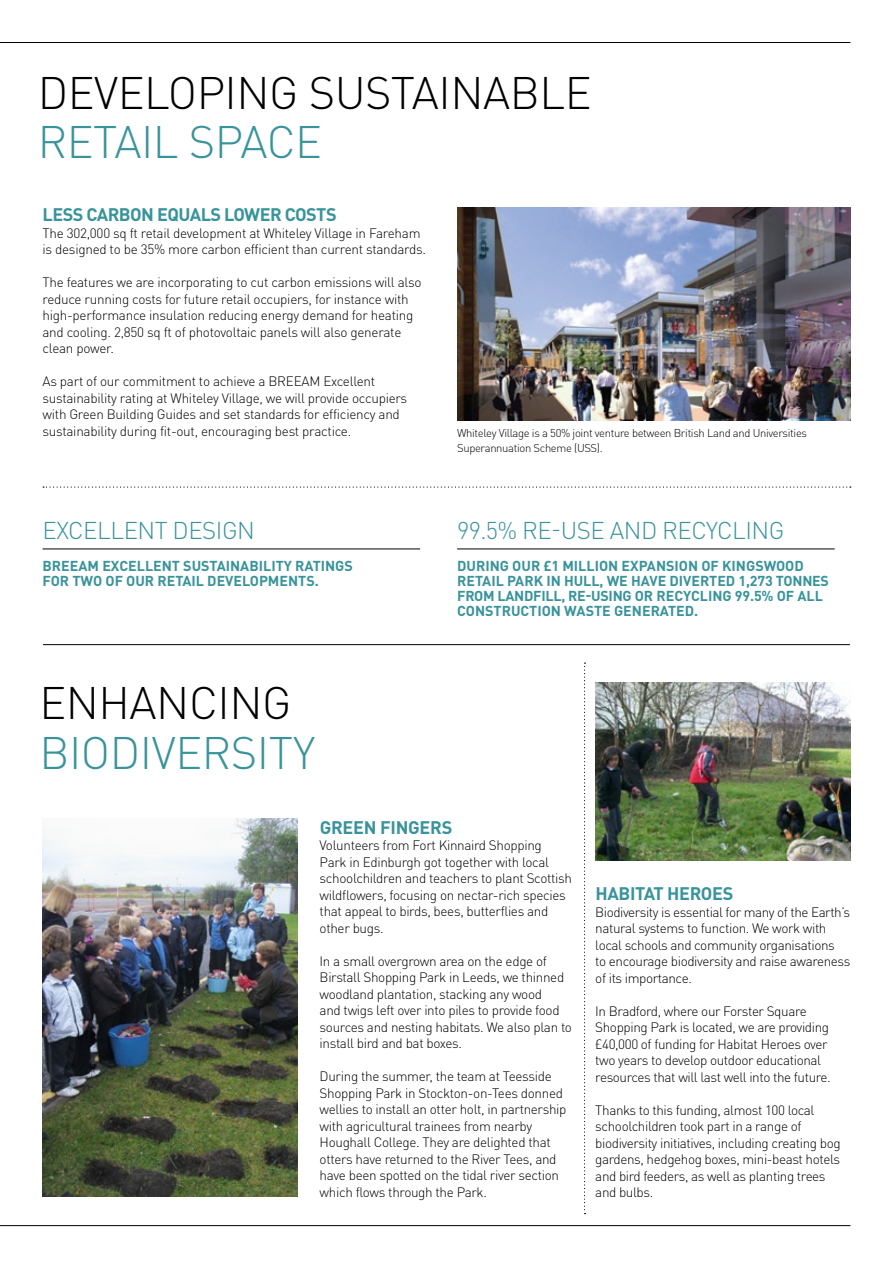
<style>
.page{position:relative;width:893px;height:1263px;background:#fff}
.page>*{position:absolute;margin:0;border:0;box-sizing:border-box;transform-origin:0 0}
.t1{font:300 45px "DIN Pro";letter-spacing:-.01em;color:#000}
.t2{font:300 45px "DIN Pro";letter-spacing:-.01em;color:#38939b}
.t3{font:300 24px "DIN Pro";letter-spacing:-.02em;color:#38939b}
.t4{font:700 18px "DIN Pro";letter-spacing:-.03em;color:#38939b}
.t5{font:700 14.25px "DIN Pro";color:#38939b}
.t6{font:300 13.5px/16.5px "DIN Pro";letter-spacing:-.025em;color:#000}
.t7{font:300 11.25px/15px "DIN Pro";letter-spacing:-.03em;color:#000}
</style>
<div class="page">
<hr style="left:0;top:42px;width:850px;height:1px;background:#000">
<hr style="left:0;top:1225px;width:850px;height:1px;background:#000">
<img style="left:457px;top:208px;width:393px;height:213px">
<hr style="left:43px;top:644px;width:807px;height:1px;background:#000">
<hr style="left:43px;top:548px;width:377px;height:1px;background:#000">
<svg style="left:584px;top:662px;width:1px;height:552px"></svg>
<img style="left:595px;top:682px;width:255px;height:179px">
<img style="left:43px;top:819px;width:255px;height:377px">
<hr style="left:457px;top:548px;width:378px;height:1px;background:#000">
<svg style="left:43px;top:486px;width:808px;height:2px"></svg>
<h1 class="t1" style="left:38px;top:58px;width:555px">DEVELOPING SUSTAINABLE</h1>
<h1 class="t2" style="left:38px;top:107px;width:286px">RETAIL SPACE</h1>
<h3 class="t4" style="left:43px;top:200px;width:296px">LESS CARBON EQUALS LOWER COSTS</h3>
<p class="t6" style="left:43px;top:223px;width:385px">The 302,000 sq ft retail development at Whiteley Village in Fareham is designed to be 35% more carbon efficient than current standards.</p>
<p class="t6" style="left:43px;top:273px;width:381px">The features we are incorporating to cut carbon emissions will also reduce running costs for future retail occupiers, for instance with high-performance insulation reducing energy demand for heating and cooling. 2,850 sq ft of photovoltaic panels will also generate clean power.</p>
<p class="t6" style="left:43px;top:372px;width:366px">As part of our commitment to achieve a BREEAM Excellent sustainability rating at Whiteley Village, we will provide occupiers with Green Building Guides and set standards for efficiency and sustainability during fit-out, encouraging best practice.</p>
<h2 class="t3" style="left:43px;top:512px;width:15px">excellent</h2>
<h2 class="t3" style="left:173px;top:512px;width:84px">DESIGN</h2>
<p class="t5" style="left:43px;top:554px;width:78px">BREEAM EXCELLENT</p>
<p class="t5" style="left:183px;top:554px;width:9px">SUSTAINABILITY</p>
<p class="t5" style="left:295px;top:554px;width:9px">RATINGS</p>
<p class="t5" style="left:43px;top:569px;width:10px">FOR</p>
<p class="t5" style="left:72px;top:569px;width:11px">TWO</p>
<p class="t5" style="left:105px;top:569px;width:31px">OF OUR</p>
<p class="t5" style="left:157px;top:569px;width:9px">RETAIL</p>
<p class="t5" style="left:207px;top:569px;width:10px">DEVELOPMENTS</p>
<p class="t5" style="left:315px;top:569px;width:6px">.</p>
<h1 class="t1" style="left:39px;top:668px;width:254px">ENHANCING</h1>
<h1 class="t2" style="left:39px;top:718px;width:277px">BIODIVERSITY</h1>
<p class="t7" style="left:457px;top:424px;width:351px">Whiteley Village is a 50% joint venture between British Land and Universities<br>Superannuation Scheme (USS).</p>
<h2 class="t3" style="left:457px;top:512px;width:329px">99.5% RE-USE AND RECYCLING</h2>
<p class="t5" style="left:457px;top:554px;width:19px">DURING</p>
<p class="t5" style="left:512px;top:554px;width:10px">OUR</p>
<p class="t5" style="left:543px;top:554px;width:28px">£1 MILLION</p>
<p class="t5" style="left:621px;top:554px;width:10px">EXPANSION</p>
<p class="t5" style="left:701px;top:554px;width:41px">OF KINGSWOOD</p>
<p class="t5" style="left:457px;top:569px;width:18px">RETAIL</p>
<p class="t5" style="left:507px;top:569px;width:19px">PARK</p>
<p class="t5" style="left:546px;top:569px;width:95px">IN HULL, WEHAVE</p>
<p class="t5" style="left:669px;top:569px;width:9px">DIVERTED</p>
<p class="t5" style="left:738px;top:569px;width:48px">1,273 TONNES</p>
<p class="t5" style="left:457px;top:584px;width:10px">FROM</p>
<p class="t5" style="left:497px;top:584px;width:9px">LANDFILL</p>
<p class="t5" style="left:561px;top:584px;width:39px">, RE-USING</p>
<p class="t5" style="left:635px;top:584px;width:31px">OR RECYCLING</p>
<p class="t5" style="left:735px;top:584px;width:72px">99.5% OF ALL</p>
<p class="t5" style="left:457px;top:599px;width:10px">CONSTRUCTION</p>
<p class="t5" style="left:564px;top:599px;width:11px">WASTE</p>
<p class="t5" style="left:614px;top:599px;width:10px">GENERATED</p>
<p class="t5" style="left:694px;top:599px;width:6px">.</p>
<h3 class="t4" style="left:320px;top:812px;width:134px">GREEN FINGERS</h3>
<p class="t6" style="left:320px;top:836px;width:254px">Volunteers from Fort Kinnaird Shopping Park in Edinburgh got together with local schoolchildren and teachers to plant Scottish wildflowers, focusing on nectar-rich species that appeal to birds, bees, butterflies and other bugs.</p>
<p class="t6" style="left:320px;top:952px;width:254px">In a small overgrown area on the edge of Birstall Shopping Park in Leeds, we thinned woodland plantation, stacking any wood<br>and twigs left over into piles to provide food sources and nesting habitats. We also plan to install bird and bat boxes.</p>
<p class="t6" style="left:320px;top:1067px;width:248px">During the summer, the team at Teesside Shopping Park in Stockton-on-Tees donned wellies to install an otter holt, in partnership with agricultural trainees from nearby Houghall College. They are delighted that otters have returned to the River Tees, and have been spotted on the tidal river section which flows through the Park.</p>
<h3 class="t4" style="left:595px;top:878px;width:139px">HABITAT HEROES</h3>
<p class="t6" style="left:595px;top:902px;width:257px">Biodiversity is essential for many of the Earth’s natural systems to function. We work with local schools and community organisations<br>to encourage biodiversity and raise awareness of its importance.</p>
<p class="t6" style="left:595px;top:1001px;width:237px">In Bradford, where our Forster Square Shopping Park is located, we are providing £40,000 of funding for Habitat Heroes over two years to develop outdoor educational resources that will last well into the future.</p>
<p class="t6" style="left:595px;top:1100px;width:247px">Thanks to this funding, almost 100 local schoolchildren took part in a range of biodiversity initiatives, including creating bog gardens, hedgehog boxes, mini-beast hotels and bird feeders, as well as planting trees and bulbs.</p>
</div>
